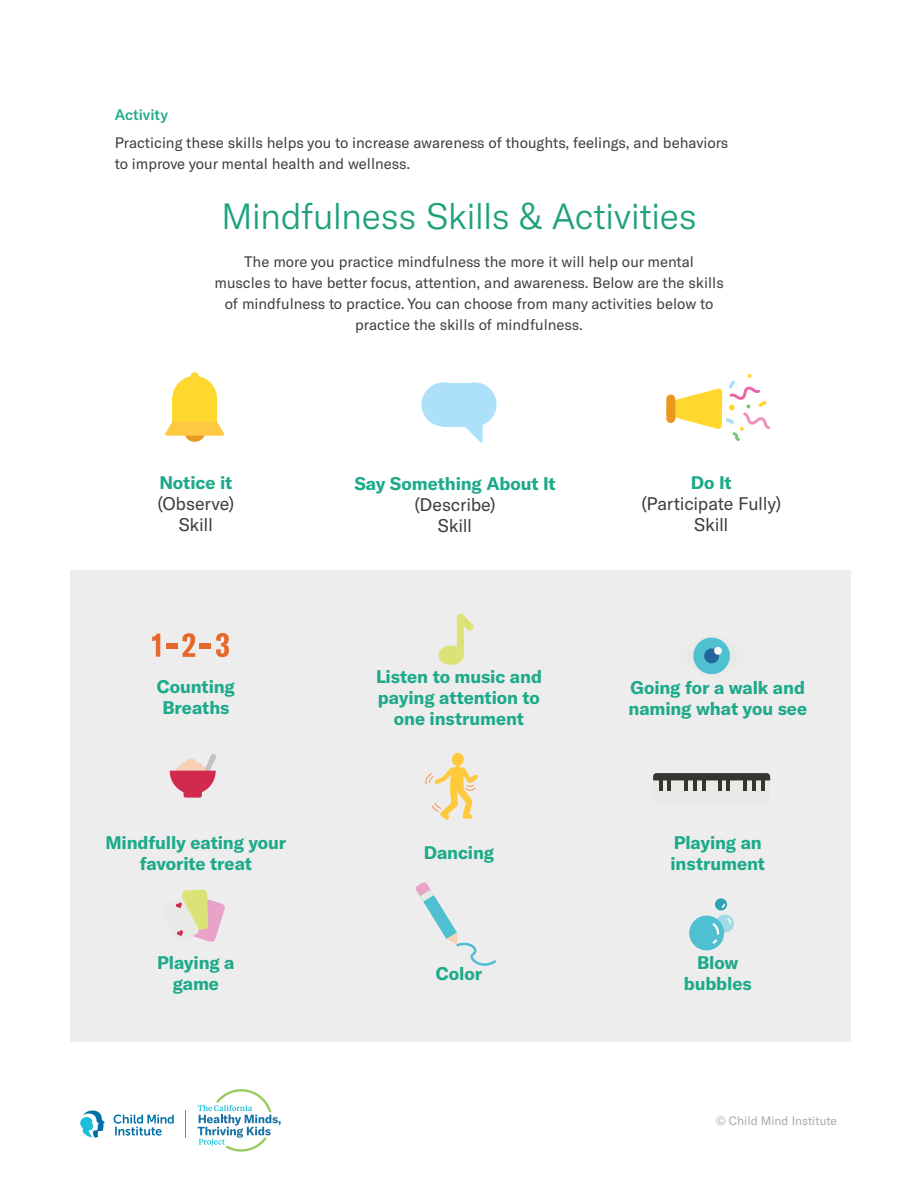
<style>
.page{position:relative;width:918px;height:1188px;background:#fff}
.page>*{position:absolute;margin:0;border:0;box-sizing:border-box;transform-origin:0 0}
.t1{font:300 36px "GT America";letter-spacing:-.015em;color:#1da17d}
.t2{font:700 18px/21px "GT America";letter-spacing:-.005em;color:#1daa8a;text-align:center}
.t3{font:18px/21px "GT America";letter-spacing:-.01em;color:#3e3e3f;text-align:center}
.t4{font:15px/21px "GT America";color:#3f3f40;text-align:center}
.t5{font:15px/21px "GT America";color:#3e3e3f}
.t6{font:500 15px "GT America";color:#1daa8a}
.t7{font:12px "GT America";color:#a8a9ad}
</style>
<div class="page">
<svg style="left:198px;top:1089px;width:83px;height:63px"></svg>
<svg style="left:114px;top:1115px;width:60px;height:21px"></svg>
<svg style="left:80px;top:1110px;width:25px;height:28px"></svg>
<div style="left:70px;top:570px;width:780px;height:472px;background:#ededed"></div>
<div style="left:172px;top:376px;width:45px;height:44px;background:#ffd82f;border-radius:50%"></div>
<div style="left:191px;top:372px;width:8px;height:9px;background:#ffd82f;border-radius:50%"></div>
<div style="left:184px;top:420px;width:21px;height:22px;background:#e99721;border-radius:50%"></div>
<div style="left:173px;top:396px;width:44px;height:25px;background:#ffd82f"></div>
<svg style="left:165px;top:421px;width:59px;height:15px"></svg>
<div style="left:421px;top:382px;width:45px;height:45px;background:#ade1f9;border-radius:50%"></div>
<div style="left:452px;top:382px;width:45px;height:45px;background:#ade1f9;border-radius:50%"></div>
<div style="left:443px;top:383px;width:31px;height:44px;background:#ade1f9"></div>
<svg style="left:465px;top:425px;width:18px;height:18px"></svg>
<svg style="left:666px;top:374px;width:104px;height:67px"></svg>
<svg style="left:693px;top:637px;width:37px;height:38px"></svg>
<div style="left:693px;top:638px;width:37px;height:36px;background:#4ec0d2;border-radius:50%"></div>
<div style="left:704px;top:648px;width:15px;height:15px;background:#24679d;border-radius:50%"></div>
<div style="left:714px;top:647px;width:8px;height:8px;background:#fbfaf8;border-radius:50%"></div>
<svg style="left:438px;top:614px;width:36px;height:51px"></svg>
<svg style="left:170px;top:754px;width:46px;height:44px"></svg>
<svg style="left:425px;top:753px;width:53px;height:67px"></svg>
<svg style="left:653px;top:773px;width:117px;height:18px"></svg>
<svg style="left:175px;top:890px;width:50px;height:52px"></svg>
<svg style="left:416px;top:882px;width:80px;height:84px"></svg>
<div style="left:716px;top:915px;width:18px;height:18px;background:#9fdae5;border-radius:50%"></div>
<div style="left:715px;top:898px;width:12px;height:13px;background:#2da5b2;border-radius:50%"></div>
<div style="left:689px;top:916px;width:35px;height:34px;background:#4ec0d2;border-radius:50%"></div>
<svg style="left:711px;top:903px;width:21px;height:42px"></svg>
<svg style="left:152px;top:634px;width:8px;height:23px"></svg>
<svg style="left:182px;top:633px;width:13px;height:24px"></svg>
<svg style="left:216px;top:633px;width:13px;height:24px"></svg>
<div style="left:166px;top:644px;width:12px;height:5px;background:#e6682a"></div>
<div style="left:200px;top:644px;width:11px;height:5px;background:#e6682a"></div>
<p class="t6" style="left:115px;top:105px;width:55px">Activity</p>
<p class="t5" style="left:115px;top:132px;width:615px">Practicing these skills helps you to increase awareness of thoughts, feelings, and behaviors to improve your mental health and wellness.</p>
<h1 class="t1" style="left:221px;top:196px;width:477px">Mindfulness Skills &amp; Activities</h1>
<p class="t4" style="left:214px;top:251px;width:511px">The more you practice mindfulness the more it will help our mental muscles to have better focus, attention, and awareness. Below are the skills of mindfulness to practice. You can choose from many activities below to practice the skills of mindfulness.</p>
<p class="t2" style="left:159px;top:472px;width:75px">Notice it</p>
<p class="t3" style="left:158px;top:493px;width:78px">(Observe)<br>Skill</p>
<p class="t2" style="left:354px;top:473px;width:203px">Say Something About It</p>
<p class="t3" style="left:414px;top:494px;width:83px">(Describe)<br>Skill</p>
<p class="t2" style="left:691px;top:471px;width:42px">Do It</p>
<p class="t3" style="left:641px;top:493px;width:141px">(Participate Fully)<br>Skill</p>
<p class="t2" style="left:157px;top:676px;width:80px">Counting<br>Breaths</p>
<p class="t2" style="left:376px;top:666px;width:167px">Listen to music and paying attention to one instrument</p>
<p class="t2" style="left:628px;top:676px;width:180px;text-align:left">Going for a walk and naming what you see</p>
<p class="t2" style="left:105px;top:832px;width:182px">Mindfully eating your favorite treat</p>
<p class="t2" style="left:424px;top:842px;width:72px">Dancing</p>
<p class="t2" style="left:671px;top:832px;width:96px;text-align:left">Playing an instrument</p>
<p class="t2" style="left:157px;top:952px;width:79px">Playing a game</p>
<p class="t2" style="left:436px;top:963px;width:48px">Color</p>
<p class="t2" style="left:684px;top:952px;width:69px">Blow bubbles</p>
<p class="t7" style="left:716px;top:1114px;width:123px">© Child Mind Institute</p>
</div>
